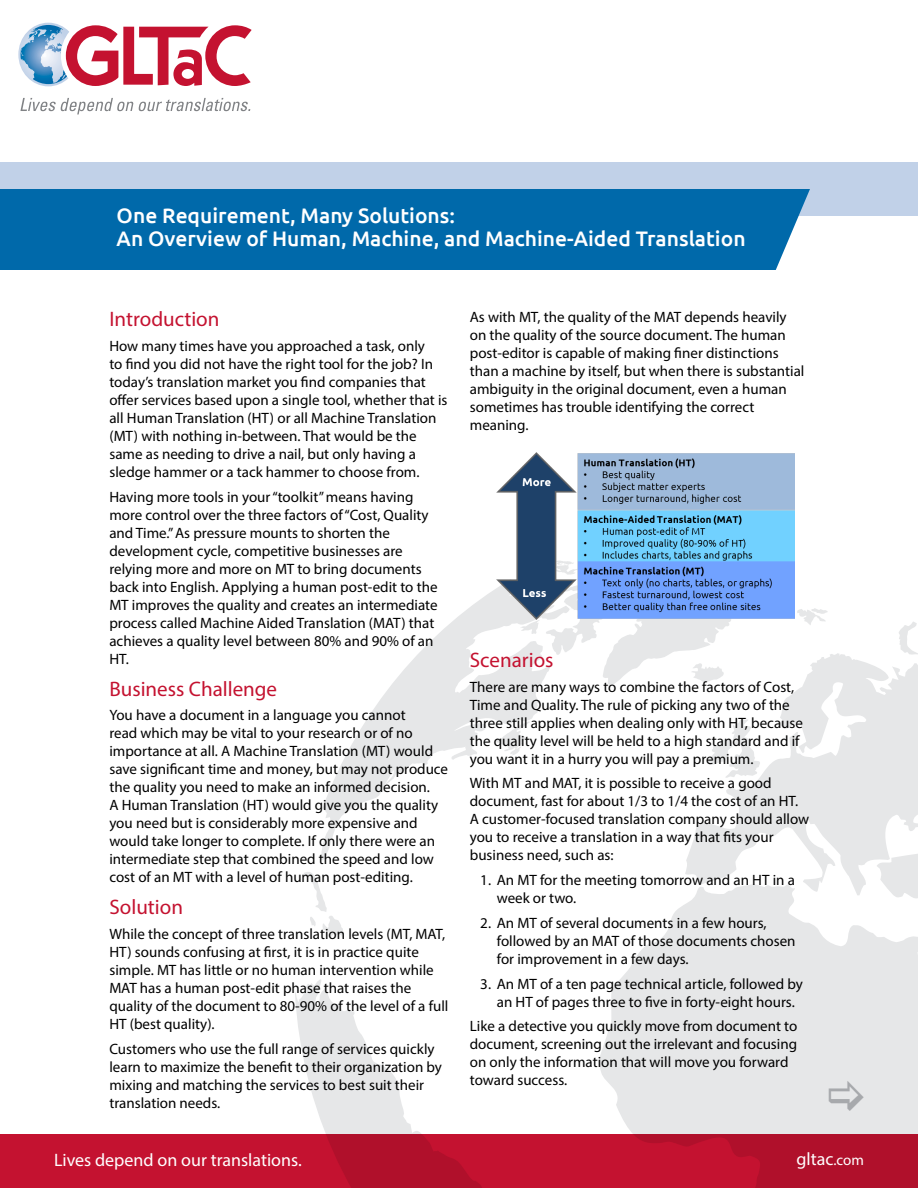
<style>
.page{position:relative;width:918px;height:1188px;background:#fff}
.page>*{position:absolute;margin:0;border:0;box-sizing:border-box;transform-origin:0 0}
.t1{font:500 21px/22.5px "Ubuntu";color:#fff}
.t2{font:21px "Myriad Pro";color:#c41230}
.t3{font:18px "Myriad Pro";color:#fff}
.t4{font:15px/18px "Myriad Pro";color:#000}
.s1{font-size:15px}
</style>
<div class="page">
<svg style="left:295px;top:596px;width:623px;height:538px"></svg>
<div style="left:0;top:162px;width:918px;height:54px;background:#c1d1e8"></div>
<svg style="left:0;top:1134px;width:918px;height:54px;fill:#c41230"></svg>
<div style="left:0;top:189px;width:810px;height:81px;background:#0069aa"></div>
<svg style="left:18px;top:23px;width:234px;height:63px"></svg>
<svg style="left:20px;top:98px;width:230px;height:16px"></svg>
<img style="left:485px;top:453px;width:310px;height:167px">
<svg style="left:829px;top:1081px;width:35px;height:30px"></svg>
<h1 class="t1" style="left:117px;top:204px;width:630px">One Requirement, Many Solutions:<br>An Overview of Human, Machine, and Machine-Aided Translation</h1>
<h1 class="t2" style="left:109px;top:306px;width:112px">Introduction</h1>
<p class="t4" style="left:109px;top:337px;width:340px">How many times have you approached a task, only<br>to find you did not have the right tool for the job? In today’s translation market you find companies that offer services based upon a single tool, whether that is all Human Translation (HT) or all Machine Translation (MT) with nothing in-between. That would be the same as needing to drive a nail, but only having a sledge hammer or a tack hammer to choose from.</p>
<p class="t4" style="left:109px;top:487px;width:330px">Having more tools in your “toolkit” means having more control over the three factors of “Cost, Quality and Time.” As pressure mounts to shorten the development cycle, competitive businesses are relying more and more on MT to bring documents back into English. Applying a human post-edit to the MT improves the quality and creates an intermediate process called Machine Aided Translation (MAT) that achieves a quality level between 80% and 90% of an HT.</p>
<h1 class="t2" style="left:109px;top:676px;width:169px">Business Challenge</h1>
<p class="t4" style="left:109px;top:706px;width:340px">You have a document in a language you cannot<br>read which may be vital to your research or of no importance at all. A Machine Translation (MT) would save significant time and money, but may not produce the quality you need to make an informed decision.<br>A Human Translation (HT) would give you the quality you need but is considerably more expensive and would take longer to complete. If only there were an intermediate step that combined the speed and low cost of an MT with a level of human post-editing.</p>
<h1 class="t2" style="left:109px;top:894px;width:75px">Solution</h1>
<p class="t4" style="left:109px;top:925px;width:341px">While the concept of three translation levels (MT, MAT, HT) sounds confusing at first, it is in practice quite simple. MT has little or no human intervention while MAT has a human post-edit phase that raises the quality of the document to 80-90% of the level of a full HT (best quality).</p>
<p class="t4" style="left:109px;top:1040px;width:334px">Customers who use the full range of services quickly learn to maximize the benefit to their organization by mixing and matching the services to best suit their translation needs.</p>
<p class="t4" style="left:470px;top:307px;width:336px">As with MT, the quality of the MAT depends heavily on the quality of the source document. The human post-editor is capable of making finer distinctions than a machine by itself, but when there is substantial ambiguity in the original document, even a human sometimes has trouble identifying the correct meaning.</p>
<h1 class="t2" style="left:470px;top:647px;width:85px">Scenarios</h1>
<p class="t4" style="left:470px;top:677px;width:335px">There are many ways to combine the factors of Cost, Time and Quality. The rule of picking any two of the three still applies when dealing only with HT, because the quality level will be held to a high standard and if you want it in a hurry you will pay a premium.</p>
<p class="t4" style="left:470px;top:774px;width:341px">With MT and MAT, it is possible to receive a good document, fast for about 1/3 to 1/4 the cost of an HT.<br>A customer-focused translation company should allow you to receive a translation in a way that fits your business need, such as:</p>
<p class="t4" style="left:497px;top:871px;width:300px;text-indent:-16px">1. An MT for the meeting tomorrow and an HT in a week or two.</p>
<p class="t4" style="left:497px;top:914px;width:300px;text-indent:-16px">2. An MT of several documents in a few hours, followed by an MAT of those documents chosen for improvement in a few days.</p>
<p class="t4" style="left:480px;top:974px;width:324px;text-align:center">3. An MT of a ten page technical article, followed by an HT of pages three to five in forty-eight hours.</p>
<p class="t4" style="left:470px;top:1017px;width:329px">Like a detective you quickly move from document to document, screening out the irrelevant and focusing on only the information that will move you forward toward success.</p>
<p class="t3" style="left:54px;top:1149px;width:249px">Lives depend on our translations.</p>
<p class="t3" style="left:797px;top:1148px;width:69px">gltac<span class="s1">.com</span></p>
</div>
